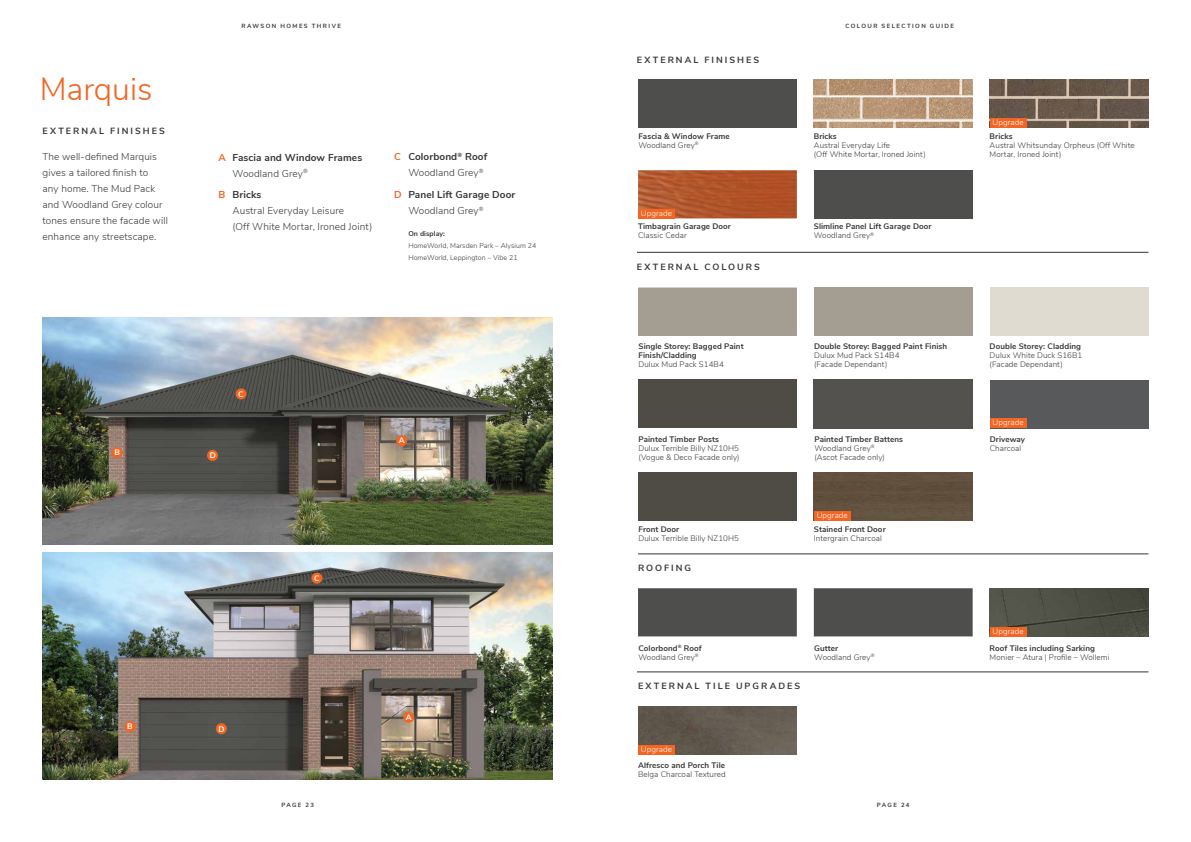
<style>
.page{position:relative;width:1191px;height:842px;background:#fff}
.page>*{position:absolute;margin:0;border:0;box-sizing:border-box;transform-origin:0 0}
.t1{font:300 32px "Nunito Sans";color:#f26522}
.t2{font:300 10px/16px "Nunito Sans";letter-spacing:.01em;color:#393839}
.t3{font:700 10px/16px "Nunito Sans";letter-spacing:.01em;color:#393839}
.t4{font:700 9px "Nunito Sans";letter-spacing:.225em;color:#393839}
.t5{font:300 8px/9px "Nunito Sans";letter-spacing:.01em;color:#393839}
.t6{font:700 8px/9px "Nunito Sans";letter-spacing:.01em;color:#393839}
.t7{font:300 8px "Nunito Sans";letter-spacing:.01em;color:#fff}
.t8{font:700 8px "Nunito Sans";color:#fff}
.t9{font:300 7px/12px "Nunito Sans";letter-spacing:.01em;color:#393839}
.t10{font:700 7px "Nunito Sans";letter-spacing:.01em;color:#393839}
.t11{font:700 6px "Nunito Sans";letter-spacing:.235em;color:#393839}
.s1{color:#f26522}
.s2{font-weight:300}
.s3{font-weight:700;color:#f26522}
.s4{font-weight:700}
</style>
<div class="page">
<div style="left:638px;top:288px;width:159px;height:48px;background:#a49d91"></div>
<div style="left:814px;top:288px;width:158px;height:48px;background:#a49d91"></div>
<div style="left:989px;top:288px;width:159px;height:48px;background:#dfdbd0"></div>
<img style="left:43px;top:317px;width:510px;height:227px">
<div style="left:396px;top:435px;width:11px;height:11px;background:#f26522;border-radius:50%"></div>
<div style="left:207px;top:450px;width:11px;height:11px;background:#f26522;border-radius:50%"></div>
<div style="left:235px;top:388px;width:11px;height:11px;background:#f26522;border-radius:50%"></div>
<div style="left:112px;top:447px;width:11px;height:11px;background:#f26522;border-radius:50%"></div>
<img style="left:43px;top:553px;width:510px;height:227px">
<div style="left:403px;top:712px;width:11px;height:11px;background:#f26522;border-radius:50%"></div>
<div style="left:125px;top:721px;width:11px;height:11px;background:#f26522;border-radius:50%"></div>
<div style="left:216px;top:723px;width:11px;height:11px;background:#f26522;border-radius:50%"></div>
<div style="left:311px;top:573px;width:11px;height:11px;background:#f26522;border-radius:50%"></div>
<img style="left:814px;top:79px;width:158px;height:49px">
<div style="left:638px;top:79px;width:159px;height:49px;background:#4e4f4d"></div>
<div style="left:814px;top:170px;width:158px;height:48px;background:#4e4f4d"></div>
<img style="left:638px;top:170px;width:159px;height:48px">
<div style="left:638px;top:209px;width:37px;height:9px;background:#f26522"></div>
<img style="left:989px;top:80px;width:159px;height:48px">
<div style="left:989px;top:118px;width:37px;height:10px;background:#f26522"></div>
<img style="left:638px;top:706px;width:159px;height:49px">
<div style="left:638px;top:745px;width:37px;height:10px;background:#f26522"></div>
<div style="left:814px;top:472px;width:158px;height:49px;background:#61513e"></div>
<div style="left:814px;top:511px;width:36px;height:10px;background:#f26522"></div>
<div style="left:638px;top:472px;width:159px;height:48px;background:#4f4b45"></div>
<div style="left:989px;top:380px;width:159px;height:48px;background:#58595b"></div>
<div style="left:638px;top:380px;width:159px;height:48px;background:#4f4b45"></div>
<div style="left:814px;top:380px;width:158px;height:48px;background:#53524e"></div>
<img style="left:989px;top:588px;width:159px;height:48px">
<div style="left:989px;top:627px;width:37px;height:9px;background:#f26522"></div>
<div style="left:638px;top:588px;width:159px;height:48px;background:#4e4f4d"></div>
<div style="left:814px;top:588px;width:158px;height:48px;background:#4e4f4d"></div>
<hr style="left:638px;top:554px;width:510px;height:1px;background:#343433">
<hr style="left:637px;top:672px;width:511px;height:1px;background:#343433">
<hr style="left:637px;top:252px;width:511px;height:1px;background:#343433">
<div style="left:989px;top:419px;width:37px;height:9px;background:#f26522"></div>
<p class="t11" style="left:241px;top:22px;width:101px">RAWSON HOMES THRIVE</p>
<p class="t11" style="left:845px;top:22px;width:110px">COLOUR SELECTION GUIDE</p>
<h1 class="t1" style="left:40px;top:66px;width:114px">Marquis</h1>
<p class="t4" style="left:43px;top:124px;width:124px">EXTERNAL FINISHES</p>
<p class="t2" style="left:43px;top:148px;width:127px">The well-defined Marquis gives a tailored finish to<br>any home. The Mud Pack and Woodland Grey colour tones ensure the facade will enhance any streetscape.</p>
<p class="t3" style="left:232px;top:149px;width:131px;text-indent:-14px"><span class="s1">A</span> Fascia and Window Frames<br><span class="s2">Woodland Grey</span><sup>®</sup></p>
<p class="t2" style="left:232px;top:186px;width:142px;text-indent:-14px"><span class="s3">B</span> <span class="s4">Bricks<br></span>Austral Everyday Leisure<br>(Off White Mortar, Ironed Joint)</p>
<p class="t3" style="left:408px;top:148px;width:80px;text-indent:-14px"><span class="s1">C</span> Colorbond<sup>®</sup> Roof<br><span class="s2">Woodland Grey</span><sup>®</sup></p>
<p class="t3" style="left:408px;top:186px;width:109px;text-indent:-14px"><span class="s1">D</span> Panel Lift Garage Door<br><span class="s2">Woodland Grey</span><sup>®</sup></p>
<p class="t10" style="left:408px;top:228px;width:38px">On display:</p>
<p class="t9" style="left:408px;top:239px;width:129px">HomeWorld, Marsden Park – Alysium 24<br>HomeWorld, Leppington – Vibe 21</p>
<p class="t8" style="left:115px;top:447px;width:7px">B</p>
<p class="t8" style="left:210px;top:449px;width:8px">D</p>
<p class="t8" style="left:238px;top:388px;width:7px">C</p>
<p class="t8" style="left:314px;top:572px;width:7px">C</p>
<p class="t8" style="left:399px;top:435px;width:7px">A</p>
<p class="t8" style="left:127px;top:721px;width:7px">B</p>
<p class="t8" style="left:219px;top:723px;width:8px">D</p>
<p class="t8" style="left:406px;top:711px;width:7px">A</p>
<p class="t4" style="left:637px;top:53px;width:124px">EXTERNAL FINISHES</p>
<p class="t6" style="left:638px;top:131px;width:93px">Fascia &amp; Window Frame<br><span class="s2">Woodland Grey</span><sup>®</sup></p>
<p class="t7" style="left:641px;top:207px;width:33px">Upgrade</p>
<p class="t6" style="left:638px;top:222px;width:94px">Timbagrain Garage Door</p>
<p class="t5" style="left:638px;top:231px;width:50px">Classic Cedar</p>
<p class="t4" style="left:637px;top:260px;width:124px">EXTERNAL COLOURS</p>
<p class="t6" style="left:638px;top:342px;width:107px">Single Storey: Bagged Paint<br>Finish/Cladding</p>
<p class="t5" style="left:638px;top:359px;width:87px">Dulux Mud Pack S14B4</p>
<p class="t6" style="left:814px;top:131px;width:24px">Bricks</p>
<p class="t5" style="left:814px;top:140px;width:114px">Austral Everyday Life<br>(Off White Mortar, Ironed Joint)</p>
<p class="t6" style="left:814px;top:222px;width:119px">Slimline Panel Lift Garage Door<br><span class="s2">Woodland Grey</span><sup>®</sup></p>
<p class="t6" style="left:814px;top:342px;width:135px">Double Storey: Bagged Paint Finish</p>
<p class="t5" style="left:814px;top:350px;width:87px">Dulux Mud Pack S14B4 (Facade Dependant)</p>
<p class="t6" style="left:638px;top:434px;width:82px">Painted Timber Posts</p>
<p class="t5" style="left:638px;top:443px;width:103px">Dulux Terrible Billy NZ10H5 (Vogue &amp; Deco Facade only)</p>
<p class="t5" style="left:814px;top:434px;width:90px"><span class="s4">Painted Timber Battens<br></span>Woodland Grey<sup>®<br></sup>(Ascot Facade only)</p>
<p class="t6" style="left:638px;top:524px;width:42px">Front Door</p>
<p class="t5" style="left:638px;top:533px;width:102px">Dulux Terrible Billy NZ10H5</p>
<p class="t4" style="left:638px;top:561px;width:54px">ROOFING</p>
<p class="t7" style="left:816px;top:509px;width:33px">Upgrade</p>
<p class="t6" style="left:814px;top:524px;width:73px">Stained Front Door</p>
<p class="t5" style="left:814px;top:533px;width:69px">Intergrain Charcoal</p>
<p class="t6" style="left:638px;top:643px;width:65px">Colorbond<sup>®</sup> Roof<br><span class="s2">Woodland Grey</span><sup>®</sup></p>
<p class="t5" style="left:814px;top:643px;width:62px"><span class="s4">Gutter<br></span>Woodland Grey<sup>®</sup></p>
<p class="t4" style="left:638px;top:680px;width:164px">EXTERNAL TILE UPGRADES</p>
<p class="t7" style="left:641px;top:743px;width:33px">Upgrade</p>
<p class="t6" style="left:638px;top:760px;width:89px">Alfresco and Porch Tile</p>
<p class="t5" style="left:638px;top:769px;width:89px">Belga Charcoal Textured</p>
<p class="t11" style="left:281px;top:800px;width:34px">PAGE 23</p>
<p class="t11" style="left:877px;top:800px;width:34px">PAGE 24</p>
<p class="t7" style="left:992px;top:116px;width:33px">Upgrade</p>
<p class="t6" style="left:989px;top:131px;width:24px">Bricks</p>
<p class="t5" style="left:989px;top:140px;width:147px">Austral Whitsunday Orpheus (Off White<br>Mortar, Ironed Joint)</p>
<p class="t6" style="left:989px;top:342px;width:93px">Double Storey: Cladding</p>
<p class="t5" style="left:989px;top:350px;width:94px">Dulux White Duck S16B1 (Facade Dependant)</p>
<p class="t7" style="left:992px;top:417px;width:33px">Upgrade</p>
<p class="t6" style="left:989px;top:434px;width:37px">Driveway</p>
<p class="t5" style="left:989px;top:443px;width:33px">Charcoal</p>
<p class="t7" style="left:992px;top:625px;width:33px">Upgrade</p>
<p class="t6" style="left:989px;top:643px;width:107px">Roof Tiles including Sarking</p>
<p class="t5" style="left:989px;top:652px;width:121px">Monier – Atura | Profile – Wollemi</p>
</div>
